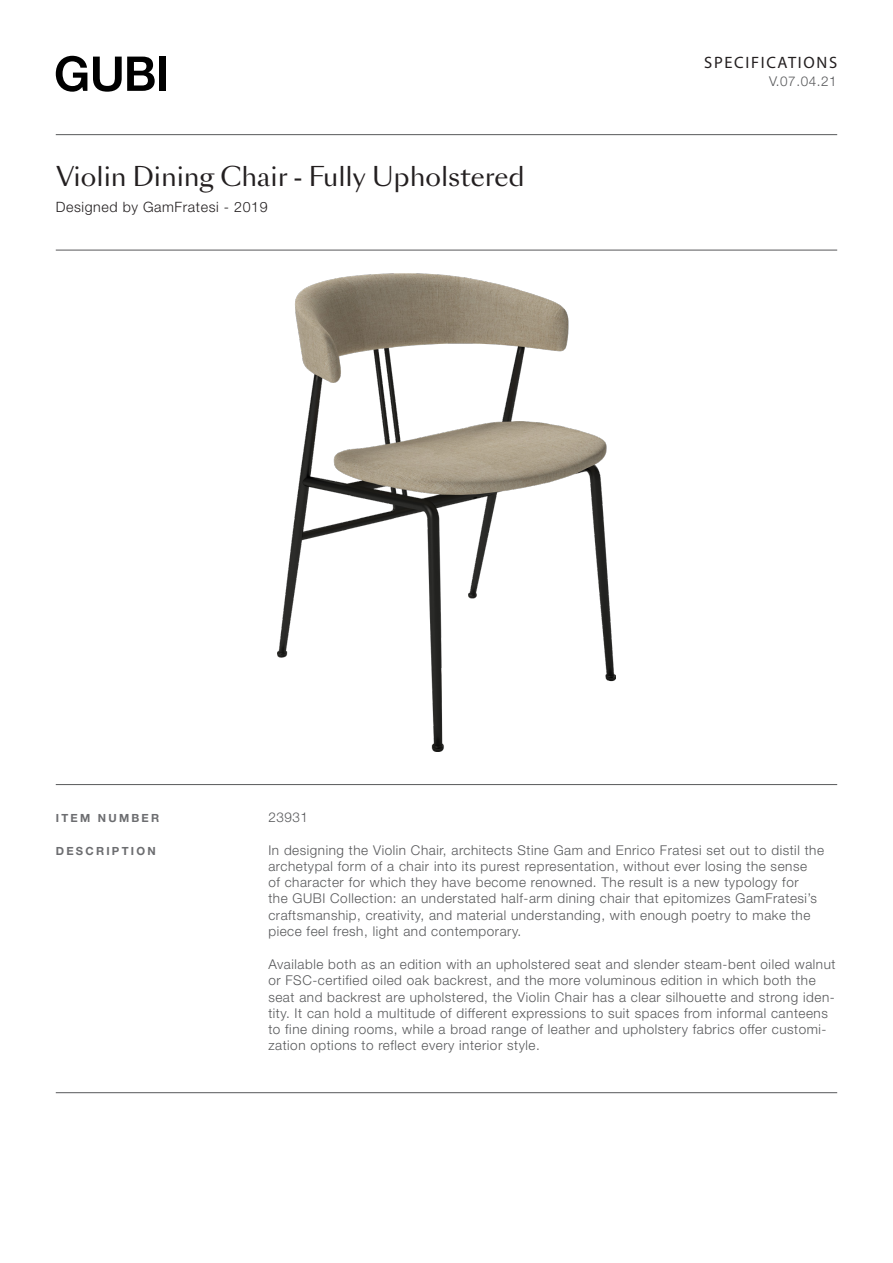
<style>
.page{position:relative;width:893px;height:1263px;background:#fff}
.page>*{position:absolute;margin:0;border:0;box-sizing:border-box;transform-origin:0 0}
.Heading_1_-_Title{font:25.5px "Sang Bleu Sans";color:#231f20}
.Specifications{font:16.5px "Myriad Pro";letter-spacing:.1em;color:#231f20}
.designed_by{font:300 14.25px "Helvetica Neue LT Std";letter-spacing:.04em;color:#231f20}
.key_works{font:300 13.5px/16.2px "Helvetica Neue LT Std";letter-spacing:.04em;color:#57585a}
.key_works-2{font:700 11.25px "Helvetica Neue LT Std";letter-spacing:.2em;color:#6c6d70}
</style>
<div class="page">
<hr style="left:56px;top:134px;width:781px;height:1px;background:#57585a">
<hr style="left:56px;top:250px;width:781px;height:1px;background:#57585a">
<hr style="left:56px;top:784px;width:781px;height:1px;background:#57585a">
<hr style="left:56px;top:1092px;width:781px;height:1px;background:#57585a">
<img style="left:278px;top:273px;width:337px;height:479px">
<svg style="left:56px;top:56px;width:31px;height:36px"></svg>
<svg style="left:93px;top:57px;width:62px;height:35px"></svg>
<div style="left:159px;top:57px;width:7px;height:34px;background:#000"></div>
<p class="Heading_1_-_Title" style="left:56px;top:160px;width:470px">Violin Dining Chair - Fully Upholstered</p>
<p class="designed_by" style="left:56px;top:198px;width:213px">Designed by GamFratesi - 2019</p>
<p class="Specifications" style="left:704px;top:52px;width:134px">SPECIFICATIONS</p>
<p class="key_works" style="left:769px;top:73px;width:69px">V.07.04.21</p>
<p class="key_works-2" style="left:56px;top:811px;width:105px">ITEM NUMBER</p>
<p class="key_works" style="left:268px;top:808px;width:41px">23931</p>
<p class="key_works-2" style="left:56px;top:844px;width:101px">DESCRIPTION</p>
<p class="key_works" style="left:268px;top:842px;width:557px">In designing the Violin Chair, architects Stine Gam and Enrico Fratesi set out to distil the archetypal form of a chair into its purest representation, without ever losing the sense<br>of character for which they have become renowned. The result is a new typology for<br>the GUBI Collection: an understated half-arm dining chair that epitomizes GamFratesi’s craftsmanship, creativity, and material understanding, with enough poetry to make the piece feel fresh, light and contemporary.</p>
<p class="key_works" style="left:268px;top:956px;width:569px">Available both as an edition with an upholstered seat and slender steam-bent oiled walnut or FSC-certified oiled oak backrest, and the more voluminous edition in which both the seat and backrest are upholstered, the Violin Chair has a clear silhouette and strong iden&shy;tity. It can hold a multitude of different expressions to suit spaces from informal canteens to fine dining rooms, while a broad range of leather and upholstery fabrics offer customi&shy;zation options to reflect every interior style.</p>
</div>
